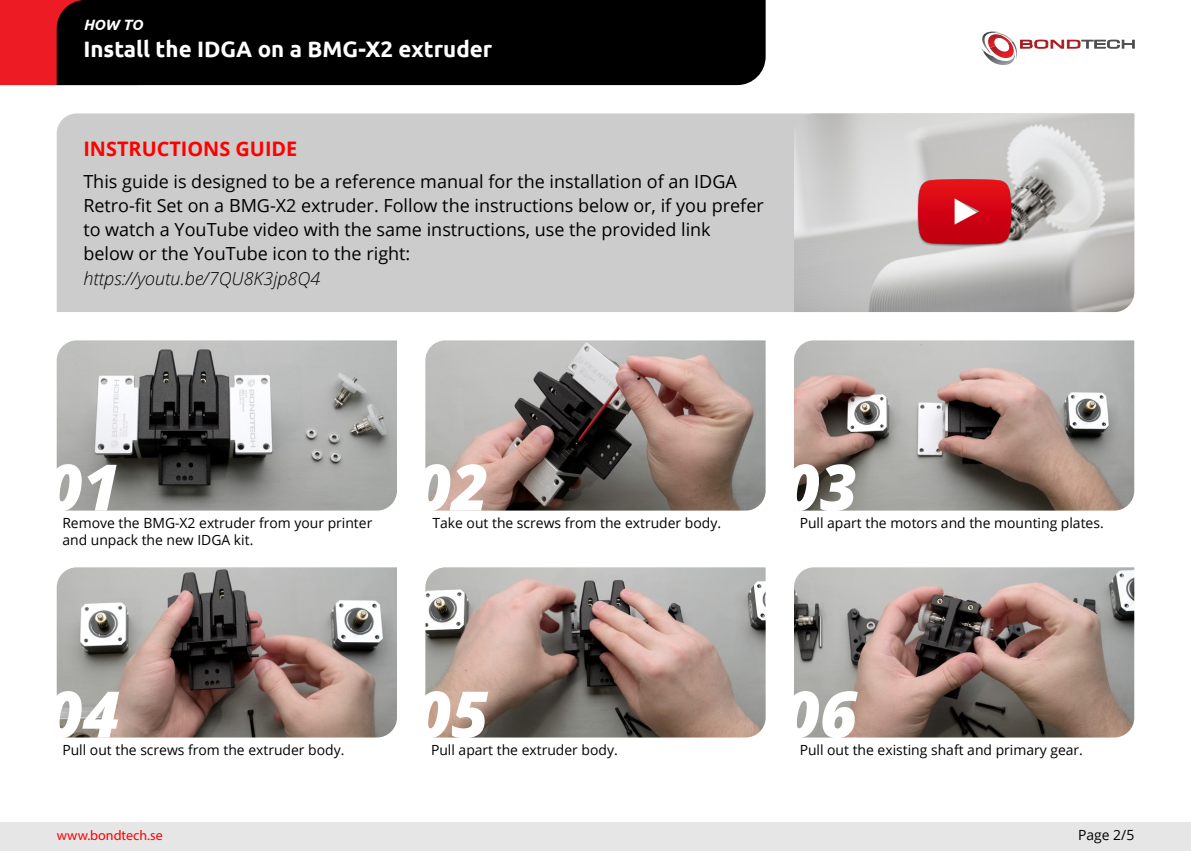
<style>
.page{position:relative;width:1191px;height:851px;background:#fff}
.page>*{position:absolute;margin:0;border:0;box-sizing:border-box;transform-origin:0 0}
.t1{font:italic 800 64px "Open Sans";color:#fff}
.t2{font:700 22.4px "Ubuntu";color:#fff}
.t3{font:700 20px "Open Sans";color:#f00}
.t4{font:18px/24px "Open Sans";color:#000}
.t5{font:italic 300 18px "Open Sans";color:#000}
.t6{font:italic 700 14.8px "Ubuntu";color:#fff}
.t7{font:14px/16.8px "Open Sans";color:#000}
.t8{font:14px "Myriad Pro";color:#f00}
</style>
<div class="page">
<img style="left:57px;top:340px;width:340px;height:170px">
<img style="left:425px;top:340px;width:340px;height:170px">
<img style="left:794px;top:340px;width:340px;height:170px">
<img style="left:57px;top:567px;width:340px;height:170px">
<img style="left:425px;top:567px;width:340px;height:170px">
<img style="left:794px;top:567px;width:340px;height:170px">
<div style="left:57px;top:113px;width:737px;height:199px;background:#ccc"></div>
<img style="left:794px;top:113px;width:340px;height:199px">
<img style="left:917px;top:166px;width:94px;height:94px">
<div style="left:0;top:0;width:57px;height:85px;background:#ed1c24"></div>
<div style="left:57px;top:0;width:708px;height:85px;background:#000"></div>
<div style="left:0;top:822px;width:1191px;height:28px;background:#e6e6e6"></div>
<svg style="left:981px;top:32px;width:153px;height:33px"></svg>
<p class="t6" style="left:83px;top:16px;width:61px">HOW TO</p>
<h2 class="t2" style="left:83px;top:35px;width:410px">Install the IDGA on a BMG-X2 extruder</h2>
<h3 class="t3" style="left:83px;top:134px;width:215px">INSTRUCTIONS GUIDE</h3>
<p class="t4" style="left:83px;top:169px;width:682px">This guide is designed to be a reference manual for the installation of an IDGA Retro-fit Set on a BMG-X2 extruder. Follow the instructions below or, if you prefer to watch a YouTube video with the same instructions, use the provided link below or the YouTube icon to the right:</p>
<p class="t5" style="left:83px;top:266px;width:238px">https://youtu.be/7QU8K3jp8Q4</p>
<h1 class="t1" style="left:45px;top:438px;width:76px">01</h1>
<p class="t7" style="left:62px;top:514px;width:311px">Remove the BMG-X2 extruder from your printer and unpack the new IDGA kit.</p>
<h1 class="t1" style="left:414px;top:438px;width:76px">02</h1>
<p class="t7" style="left:432px;top:514px;width:290px">Take out the screws from the extruder body.</p>
<h1 class="t1" style="left:45px;top:665px;width:76px">04</h1>
<p class="t7" style="left:62px;top:741px;width:283px">Pull out the screws from the extruder body.</p>
<p class="t8" style="left:57px;top:827px;width:107px">www.bondtech.se</p>
<h1 class="t1" style="left:414px;top:665px;width:76px">05</h1>
<p class="t7" style="left:431px;top:741px;width:188px">Pull apart the extruder body.</p>
<h1 class="t1" style="left:782px;top:438px;width:76px">03</h1>
<p class="t7" style="left:799px;top:514px;width:305px">Pull apart the motors and the mounting plates.</p>
<h1 class="t1" style="left:782px;top:665px;width:76px">06</h1>
<p class="t7" style="left:799px;top:741px;width:285px">Pull out the existing shaft and primary gear.</p>
<p class="t7" style="left:1078px;top:826px;width:58px">Page 2/5</p>
</div>
